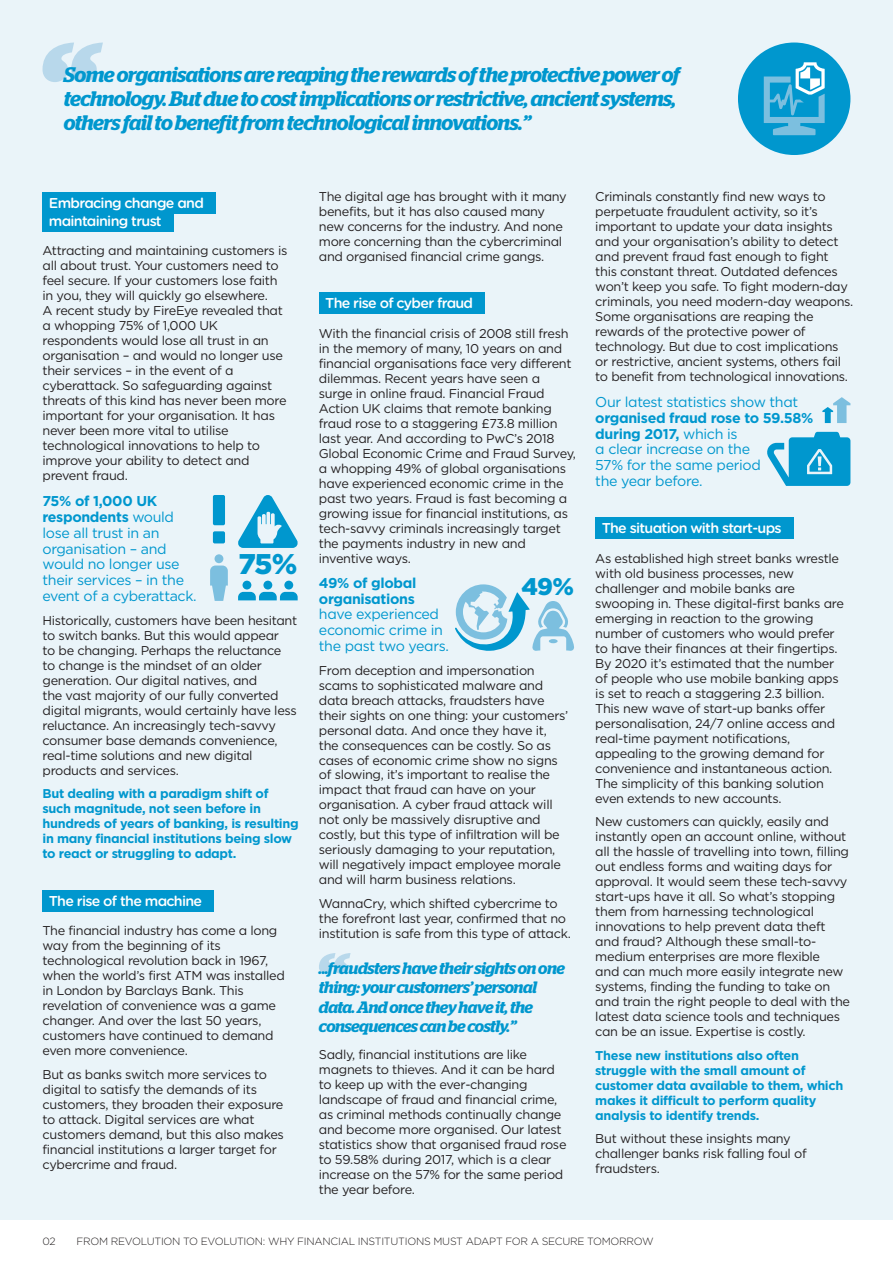
<style>
.page{position:relative;width:893px;height:1263px;background:#fff}
.page>*{position:absolute;margin:0;border:0;box-sizing:border-box;transform-origin:0 0}
.t1{font:900 28.5px "Gotham";color:#0097ce}
.t2{font:900 24px "Gotham";color:#0097ce}
.t3{font:italic 600 21px/24px "Stag";letter-spacing:-.03em;color:#0097ce}
.t4{font:italic 600 16.5px/19.5px "Stag";letter-spacing:-.03em;color:#0097ce}
.t5{font:14.25px/15.8px "Gotham";letter-spacing:-.025em;color:#0097ce}
.t6{font:500 14.25px/18px "Gotham Rounded";letter-spacing:-.05em;color:#fff}
.t7{font:700 14.25px/15.8px "Gotham";letter-spacing:-.025em;color:#0097ce}
.t8{font:12.75px/15px "Gotham";letter-spacing:-.025em;color:#231f20}
.t9{font:700 12.75px/15px "Gotham";letter-spacing:-.025em;color:#0097ce}
.t10{font:300 10.5px "Gotham";letter-spacing:-.025em;color:#231f20}
.s1{font-weight:700}
</style>
<div class="page">
<div style="left:0;top:0;width:893px;height:1220px;background:#eaf4f9"></div>
<svg style="left:43px;top:43px;width:60px;height:39px"></svg>
<div style="left:738px;top:43px;width:112px;height:112px;background:#0097ce;border-radius:50%"></div>
<div style="left:43px;top:192px;width:173px;height:21px;background:#0097ce"></div>
<div style="left:43px;top:207px;width:131px;height:24px;background:#0097ce"></div>
<div style="left:595px;top:518px;width:199px;height:21px;background:#0097ce"></div>
<div style="left:43px;top:890px;width:171px;height:21px;background:#0097ce"></div>
<svg style="left:764px;top:62px;width:61px;height:73px"></svg>
<svg style="left:238px;top:495px;width:60px;height:53px"></svg>
<svg style="left:210px;top:554px;width:18px;height:47px"></svg>
<svg style="left:238px;top:581px;width:60px;height:19px"></svg>
<div style="left:213px;top:495px;width:12px;height:30px;background:#0097ce;border-radius:2px"></div>
<div style="left:213px;top:531px;width:12px;height:12px;background:#0097ce;border-radius:2px"></div>
<div style="left:319px;top:293px;width:166px;height:21px;background:#0097ce"></div>
<svg style="left:319px;top:953px;width:32px;height:21px"></svg>
<svg style="left:455px;top:584px;width:119px;height:67px"></svg>
<svg style="left:822px;top:397px;width:28px;height:26px"></svg>
<svg style="left:767px;top:432px;width:83px;height:54px"></svg>
<h3 class="t3" style="left:64px;top:63px;width:618px">Some organisations are reaping the rewards of the protective power of technology. But due to cost implications or restrictive, ancient systems, others fail to benefit from technological innovations.”</h3>
<p class="t6" style="left:49px;top:193px;width:156px">Embracing change and maintaining trust</p>
<p class="t8" style="left:43px;top:243px;width:246px">Attracting and maintaining customers is all about trust. Your customers need to feel secure. If your customers lose faith in you, they will quickly go elsewhere.<br>A recent study by FireEye revealed that a whopping 75% of 1,000 UK respondents would lose all trust in an organisation – and would no longer use their services – in the event of a cyberattack. So safeguarding against threats of this kind has never been more important for your organisation. It has never been more vital to utilise technological innovations to help to improve your ability to detect and prevent fraud.</p>
<p class="t5" style="left:43px;top:493px;width:156px"><span class="s1">75% of 1,000 UK respondents</span> would lose all trust in an organisation – and would no longer use their services – in the event of a cyberattack.</p>
<h1 class="t1" style="left:238px;top:544px;width:60px">75%</h1>
<p class="t8" style="left:43px;top:612px;width:256px">Historically, customers have been hesitant to switch banks. But this would appear<br>to be changing. Perhaps the reluctance to change is the mindset of an older generation. Our digital natives, and<br>the vast majority of our fully converted digital migrants, would certainly have less reluctance. An increasingly tech-savvy consumer base demands convenience, real-time solutions and new digital products and services.</p>
<p class="t9" style="left:43px;top:786px;width:258px">But dealing with a paradigm shift of such magnitude, not seen before in hundreds of years of banking, is resulting in many financial institutions being slow to react or struggling to adapt.</p>
<p class="t6" style="left:49px;top:891px;width:155px">The rise of the machine</p>
<p class="t8" style="left:43px;top:923px;width:244px">The financial industry has come a long way from the beginning of its technological revolution back in 1967, when the world’s first ATM was installed in London by Barclays Bank. This revelation of convenience was a game changer. And over the last 50 years, customers have continued to demand even more convenience.</p>
<p class="t8" style="left:43px;top:1066px;width:243px">But as banks switch more services to digital to satisfy the demands of its customers, they broaden their exposure to attack. Digital services are what customers demand, but this also makes financial institutions a larger target for cybercrime and fraud.</p>
<p class="t8" style="left:319px;top:189px;width:249px">The digital age has brought with it many benefits, but it has also caused many new concerns for the industry. And none more concerning than the cybercriminal and organised financial crime gangs.</p>
<p class="t8" style="left:595px;top:189px;width:260px">Criminals constantly find new ways to perpetuate fraudulent activity, so it’s important to update your data insights and your organisation’s ability to detect and prevent fraud fast enough to fight this constant threat. Outdated defences won’t keep you safe. To fight modern-day criminals, you need modern-day weapons.<br>Some organisations are reaping the rewards of the protective power of technology. But due to cost implications or restrictive, ancient systems, others fail to benefit from technological innovations.</p>
<p class="t6" style="left:325px;top:294px;width:149px">The rise of cyber fraud</p>
<p class="t8" style="left:319px;top:326px;width:258px">With the financial crisis of 2008 still fresh in the memory of many, 10 years on and financial organisations face very different dilemmas. Recent years have seen a surge in online fraud. Financial Fraud Action UK claims that remote banking fraud rose to a staggering £73.8 million last year. And according to PwC’s 2018<br>Global Economic Crime and Fraud Survey, a whopping 49% of global organisations have experienced economic crime in the past two years. Fraud is fast becoming a growing issue for financial institutions, as tech-savvy criminals increasingly target the payments industry in new and inventive ways.</p>
<p class="t5" style="left:595px;top:394px;width:204px">Our latest statistics show that</p>
<p class="t5" style="left:595px;top:410px;width:220px"><span class="s1">organised fraud rose to 59.58% during 2017,</span> which is<br>a clear increase on the<br>57% for the same period<br>the year before.</p>
<p class="t6" style="left:602px;top:519px;width:181px">The situation with start-ups</p>
<p class="t8" style="left:595px;top:551px;width:250px">As established high street banks wrestle with old business processes, new challenger and mobile banks are swooping in. These digital-first banks are emerging in reaction to the growing number of customers who would prefer to have their finances at their fingertips.<br>By 2020 it’s estimated that the number of people who use mobile banking apps is set to reach a staggering 2.3 billion.<br>This new wave of start-up banks offer personalisation, 24/7 online access and real-time payment notifications, appealing to the growing demand for convenience and instantaneous action.<br>The simplicity of this banking solution even extends to new accounts.</p>
<p class="t8" style="left:595px;top:814px;width:256px">New customers can quickly, easily and instantly open an account online, without all the hassle of travelling into town, filling out endless forms and waiting days for approval. It would seem these tech-savvy start-ups have it all. So what’s stopping them from harnessing technological innovations to help prevent data theft and fraud? Although these small-to&shy;medium enterprises are more flexible<br>and can much more easily integrate new systems, finding the funding to take on and train the right people to deal with the latest data science tools and techniques can be an issue. Expertise is costly.</p>
<p class="t9" style="left:595px;top:1048px;width:250px">These new institutions also often struggle with the small amount of customer data available to them, which makes it difficult to perform quality analysis to identify trends.</p>
<p class="t8" style="left:595px;top:1131px;width:213px">But without these insights many challenger banks risk falling foul of fraudsters.</p>
<p class="t7" style="left:319px;top:575px;width:99px">49% of global organisations</p>
<p class="t5" style="left:319px;top:606px;width:132px">have experienced economic crime in the past two years.</p>
<h2 class="t2" style="left:521px;top:570px;width:54px">49%</h2>
<p class="t8" style="left:319px;top:662px;width:251px">From deception and impersonation scams to sophisticated malware and data breach attacks, fraudsters have their sights on one thing: your customers’ personal data. And once they have it, the consequences can be costly. So as cases of economic crime show no signs of slowing, it’s important to realise the impact that fraud can have on your organisation. A cyber fraud attack will not only be massively disruptive and costly, but this type of infiltration will be seriously damaging to your reputation, will negatively impact employee morale and will harm business relations.</p>
<p class="t8" style="left:319px;top:896px;width:253px">WannaCry, which shifted cybercrime to the forefront last year, confirmed that no institution is safe from this type of attack.</p>
<p class="t4" style="left:319px;top:958px;width:248px">...fraudsters have their sights on one thing: your customers’ personal data. And once they have it, the consequences can be costly.”</p>
<p class="t8" style="left:319px;top:1046px;width:249px">Sadly, financial institutions are like magnets to thieves. And it can be hard to keep up with the ever-changing landscape of fraud and financial crime, as criminal methods continually change and become more organised. Our latest statistics show that organised fraud rose to 59.58% during 2017, which is a clear increase on the 57% for the same period the year before.</p>
<p class="t10" style="left:43px;top:1235px;width:15px">02</p>
<p class="t10" style="left:76px;top:1235px;width:579px">FROM REVOLUTION TO EVOLUTION: WHY FINANCIAL INSTITUTIONS MUST ADAPT FOR A SECURE TOMORROW</p>
</div>
